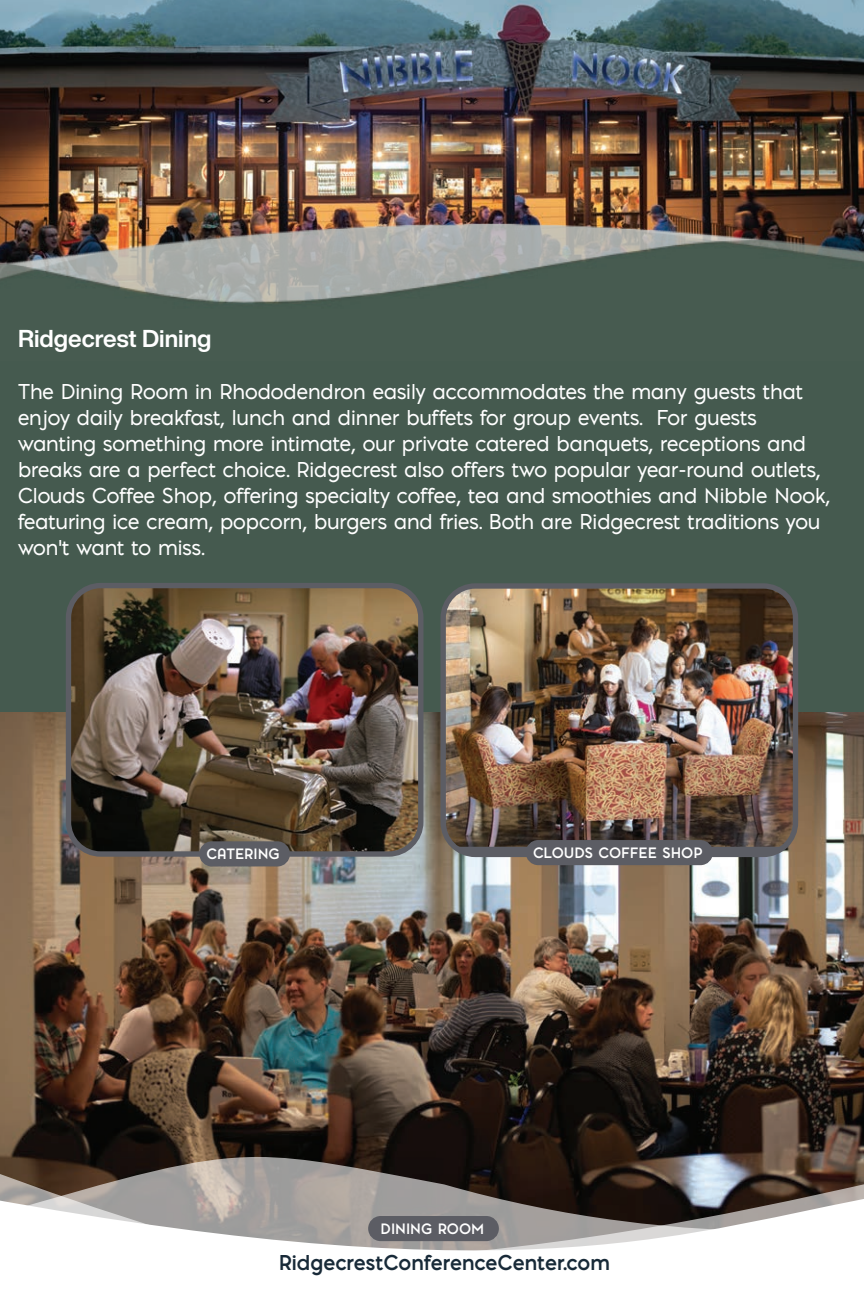
<style>
.page{position:relative;width:864px;height:1296px;background:#fff}
.page>*{position:absolute;margin:0;border:0;box-sizing:border-box;transform-origin:0 0}
.t1{font:700 24px "Helvetica Now Display";color:#fff}
.t2{font:20px/26px "Pontiac";color:#fff}
.t3{font:700 20px "Pontiac";color:#182a38}
.t4{font:700 14px "Pontiac";color:#fff}
</style>
<div class="page">
<img style="left:0;top:712px;width:864px;height:445px">
<img style="left:0;top:0;width:864px;height:219px">
<div style="left:0;top:356px;width:864px;height:356px;background:#455a4f"></div>
<img style="left:0;top:219px;width:864px;height:137px">
<svg style="left:0;top:1157px;width:864px;height:94px"></svg>
<img style="left:443px;top:589px;width:353px;height:258px">
<div style="left:440px;top:583px;width:358px;height:274px;border:5px solid #5c5d64;border-radius:32px"></div>
<img style="left:68px;top:589px;width:353px;height:265px">
<div style="left:66px;top:583px;width:358px;height:274px;border:5px solid #5c5d64;border-radius:32px"></div>
<div style="left:202px;top:844px;width:85px;height:19px;background:#5c5d64;border-radius:10px"></div>
<div style="left:199px;top:841px;width:91px;height:25px;border:6px solid #5c5d64;border-radius:10px"></div>
<div style="left:529px;top:843px;width:181px;height:19px;background:#5c5d64;border-radius:10px"></div>
<div style="left:526px;top:840px;width:187px;height:25px;border:6px solid #5c5d64;border-radius:10px"></div>
<div style="left:371px;top:1219px;width:125px;height:19px;background:#5c5d64;border-radius:10px"></div>
<div style="left:368px;top:1216px;width:131px;height:25px;border:6px solid #5c5d64;border-radius:10px"></div>
<p class="t1" style="left:18px;top:322px;width:195px">Ridgecrest Dining</p>
<p class="t2" style="left:18px;top:378px;width:814px">The Dining Room in Rhododendron easily accommodates the many guests that enjoy daily breakfast, lunch and dinner buffets for group events. For guests wanting something more intimate, our private catered banquets, receptions and breaks are a perfect choice. Ridgecrest also offers two popular year-round outlets, Clouds Coffee Shop, offering specialty coffee, tea and smoothies and Nibble Nook, featuring ice cream, popcorn, burgers and fries. Both are Ridgecrest traditions you won't want to miss.</p>
<p class="t4" style="left:207px;top:844px;width:75px">CATERING</p>
<p class="t4" style="left:533px;top:843px;width:171px">CLOUDS COFFEE SHOP</p>
<p class="t4" style="left:381px;top:1218px;width:105px">DINING ROOM</p>
<p class="t3" style="left:279px;top:1248px;width:333px">RidgecrestConferenceCenter.com</p>
</div>
